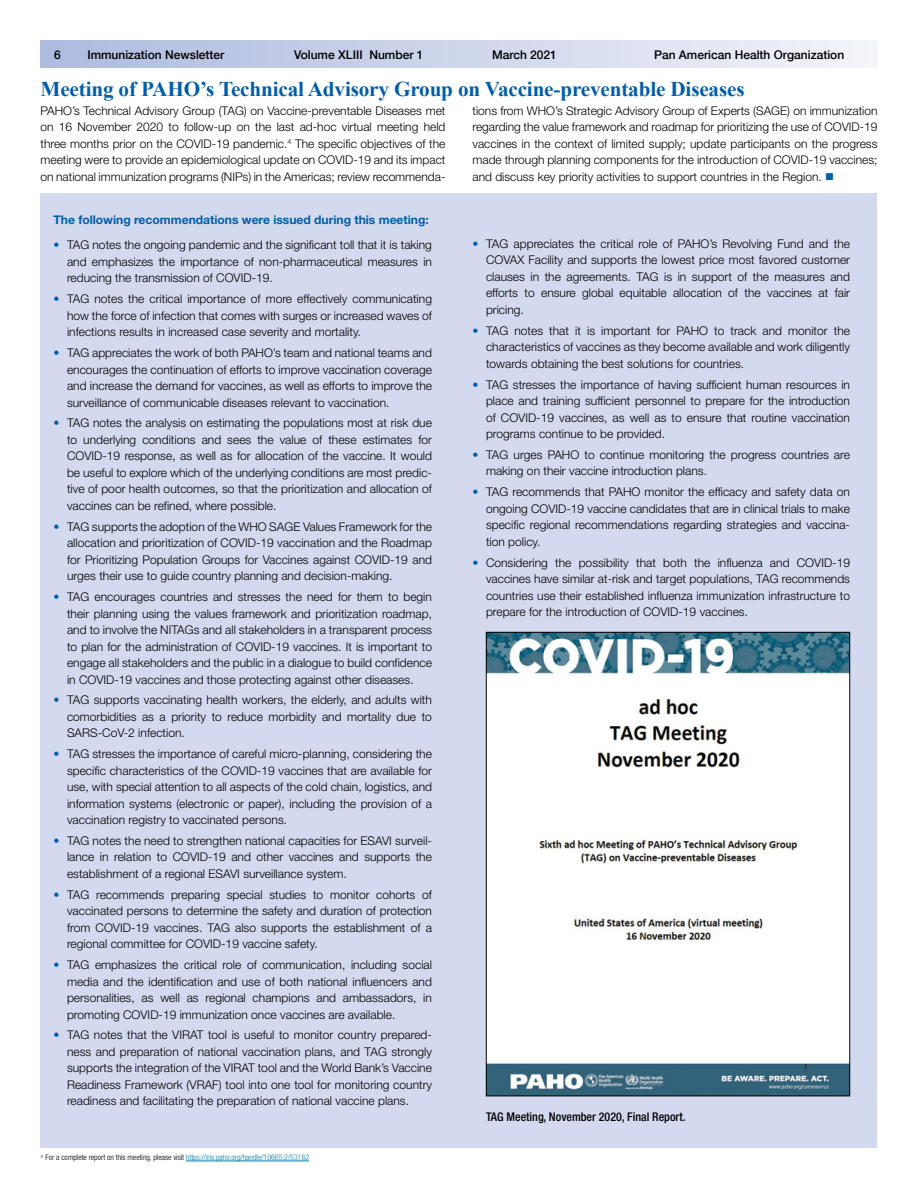
<style>
.page{position:relative;width:918px;height:1188px;background:#fff}
.page>*{position:absolute;margin:0;border:0;box-sizing:border-box;transform-origin:0 0}
.t1{font:700 21px "Times New Roman";letter-spacing:-.01em;color:#005daa}
.t2{font:300 12px/16.5px "Helvetica Neue";color:#000;text-align:justify}
.t3{font:500 12px "Helvetica Neue";color:#000}
.t4{font:700 12px "Helvetica Neue";color:#005daa}
.t5{font:500 condensed 12px "Helvetica Neue";color:#000}
.t6{font:300 condensed 7.8px "Helvetica Neue";color:#000}
.s1{color:#005daa}
.s2{color:#007dac}
</style>
<div class="page">
<div style="left:40px;top:40px;width:838px;height:28px;background:linear-gradient(to right,#acbadf,#f3f4fa)"></div>
<hr style="left:186px;top:1161px;width:123px;height:1px;background:#007dac">
<div style="left:40px;top:193px;width:837px;height:955px;background:#d3d9ee"></div>
<img style="left:488px;top:634px;width:360px;height:460px">
<p class="t3" style="left:54px;top:45px;width:8px">6</p>
<p class="t3" style="left:87px;top:45px;width:139px">Immunization Newsletter</p>
<p class="t3" style="left:294px;top:45px;width:131px">Volume XLIII Number 1</p>
<p class="t3" style="left:492px;top:45px;width:66px">March 2021</p>
<p class="t3" style="left:654px;top:45px;width:192px">Pan American Health Organization</p>
<h1 class="t1" style="left:40px;top:74px;width:706px">Meeting of PAHO’s Technical Advisory Group on Vaccine-preventable Diseases</h1>
<p class="t2" style="left:40px;top:102px;width:407px">PAHO’s Technical Advisory Group (TAG) on Vaccine-preventable Diseases met on 16 November 2020 to follow-up on the last ad-hoc virtual meeting held three months prior on the COVID-19 pandemic.<sup>4</sup> The specific objectives of the meeting were to provide an epidemiological update on COVID-19 and its impact on national immunization programs (NIPs) in the Americas; review recommenda-</p>
<p class="t2" style="left:473px;top:102px;width:407px">tions from WHO’s Strategic Advisory Group of Experts (SAGE) on immunization regarding the value framework and roadmap for prioritizing the use of COVID-19 vaccines in the context of limited supply; update participants on the progress made through planning components for the introduction of COVID-19 vaccines; and discuss key priority activities to support countries in the Region. <span class="s1">■</span></p>
<p class="t4" style="left:54px;top:212px;width:377px">The following recommendations were issued during this meeting:</p>
<p class="t2" style="left:67px;top:237px;width:366px;text-indent:-14px"><span class="s1">•</span> TAG notes the ongoing pandemic and the significant toll that it is taking and emphasizes the importance of non-pharmaceutical measures in reducing the transmission of COVID-19.</p>
<p class="t2" style="left:67px;top:290px;width:366px;text-indent:-14px"><span class="s1">•</span> TAG notes the critical importance of more effectively communicating how the force of infection that comes with surges or increased waves of infections results in increased case severity and mortality.</p>
<p class="t2" style="left:67px;top:344px;width:367px;text-indent:-14px"><span class="s1">•</span> TAG appreciates the work of both PAHO’s team and national teams and encourages the continuation of efforts to improve vaccination coverage and increase the demand for vaccines, as well as efforts to improve the surveillance of communicable diseases relevant to vaccination.</p>
<p class="t2" style="left:67px;top:415px;width:366px;text-indent:-14px"><span class="s1">•</span> TAG notes the analysis on estimating the populations most at risk due to underlying conditions and sees the value of these estimates for COVID-19 response, as well as for allocation of the vaccine. It would be useful to explore which of the underlying conditions are most predic&shy;tive of poor health outcomes, so that the prioritization and allocation of vaccines can be refined, where possible.</p>
<p class="t2" style="left:67px;top:518px;width:367px;text-indent:-14px"><span class="s1">•</span> TAG supports the adoption of the WHO SAGE Values Framework for the allocation and prioritization of COVID-19 vaccination and the Roadmap for Prioritizing Population Groups for Vaccines against COVID-19 and urges their use to guide country planning and decision-making.</p>
<p class="t2" style="left:67px;top:588px;width:367px;text-indent:-14px"><span class="s1">•</span> TAG encourages countries and stresses the need for them to begin their planning using the values framework and prioritization roadmap, and to involve the NITAGs and all stakeholders in a transparent process to plan for the administration of COVID-19 vaccines. It is important to engage all stakeholders and the public in a dialogue to build confidence in COVID-19 vaccines and those protecting against other diseases.</p>
<p class="t2" style="left:67px;top:692px;width:366px;text-indent:-14px"><span class="s1">•</span> TAG supports vaccinating health workers, the elderly, and adults with comorbidities as a priority to reduce morbidity and mortality due to SARS-CoV-2 infection.</p>
<p class="t2" style="left:67px;top:745px;width:367px;text-indent:-14px"><span class="s1">•</span> TAG stresses the importance of careful micro-planning, considering the specific characteristics of the COVID-19 vaccines that are available for use, with special attention to all aspects of the cold chain, logistics, and information systems (electronic or paper), including the provision of a vaccination registry to vaccinated persons.</p>
<p class="t2" style="left:67px;top:832px;width:366px;text-indent:-14px"><span class="s1">•</span> TAG notes the need to strengthen national capacities for ESAVI surveil&shy;lance in relation to COVID-19 and other vaccines and supports the establishment of a regional ESAVI surveillance system.</p>
<p class="t2" style="left:67px;top:886px;width:366px;text-indent:-14px"><span class="s1">•</span> TAG recommends preparing special studies to monitor cohorts of vaccinated persons to determine the safety and duration of protection from COVID-19 vaccines. TAG also supports the establishment of a regional committee for COVID-19 vaccine safety.</p>
<p class="t2" style="left:67px;top:956px;width:367px;text-indent:-14px"><span class="s1">•</span> TAG emphasizes the critical role of communication, including social media and the identification and use of both national influencers and personalities, as well as regional champions and ambassadors, in promoting COVID-19 immunization once vaccines are available.</p>
<p class="t2" style="left:67px;top:1027px;width:367px;text-indent:-14px"><span class="s1">•</span> TAG notes that the VIRAT tool is useful to monitor country prepared&shy;ness and preparation of national vaccination plans, and TAG strongly supports the integration of the VIRAT tool and the World Bank’s Vaccine Readiness Framework (VRAF) tool into one tool for monitoring country readiness and facilitating the preparation of national vaccine plans.</p>
<p class="t6" style="left:41px;top:1153px;width:270px"><sup>4</sup> For a complete report on this meeting, please visit <span class="s2">https://iris.paho.org/handle/10665.2/53182</span></p>
<p class="t2" style="left:486px;top:235px;width:366px;text-indent:-14px"><span class="s1">•</span> TAG appreciates the critical role of PAHO’s Revolving Fund and the COVAX Facility and supports the lowest price most favored customer clauses in the agreements. TAG is in support of the measures and efforts to ensure global equitable allocation of the vaccines at fair pricing.</p>
<p class="t2" style="left:486px;top:322px;width:366px;text-indent:-14px"><span class="s1">•</span> TAG notes that it is important for PAHO to track and monitor the characteristics of vaccines as they become available and work diligently towards obtaining the best solutions for countries.</p>
<p class="t2" style="left:486px;top:376px;width:366px;text-indent:-14px"><span class="s1">•</span> TAG stresses the importance of having sufficient human resources in place and training sufficient personnel to prepare for the introduction of COVID-19 vaccines, as well as to ensure that routine vaccination programs continue to be provided.</p>
<p class="t2" style="left:486px;top:446px;width:366px;text-indent:-14px"><span class="s1">•</span> TAG urges PAHO to continue monitoring the progress countries are making on their vaccine introduction plans.</p>
<p class="t2" style="left:486px;top:483px;width:366px;text-indent:-14px"><span class="s1">•</span> TAG recommends that PAHO monitor the efficacy and safety data on ongoing COVID-19 vaccine candidates that are in clinical trials to make specific regional recommendations regarding strategies and vaccina&shy;tion policy.</p>
<p class="t2" style="left:486px;top:554px;width:366px;text-indent:-14px"><span class="s1">•</span> Considering the possibility that both the influenza and COVID-19 vaccines have similar at-risk and target populations, TAG recommends countries use their established influenza immunization infrastructure to prepare for the introduction of COVID-19 vaccines.</p>
<p class="t5" style="left:486px;top:1110px;width:201px">TAG Meeting, November 2020, Final Report.</p>
</div>
